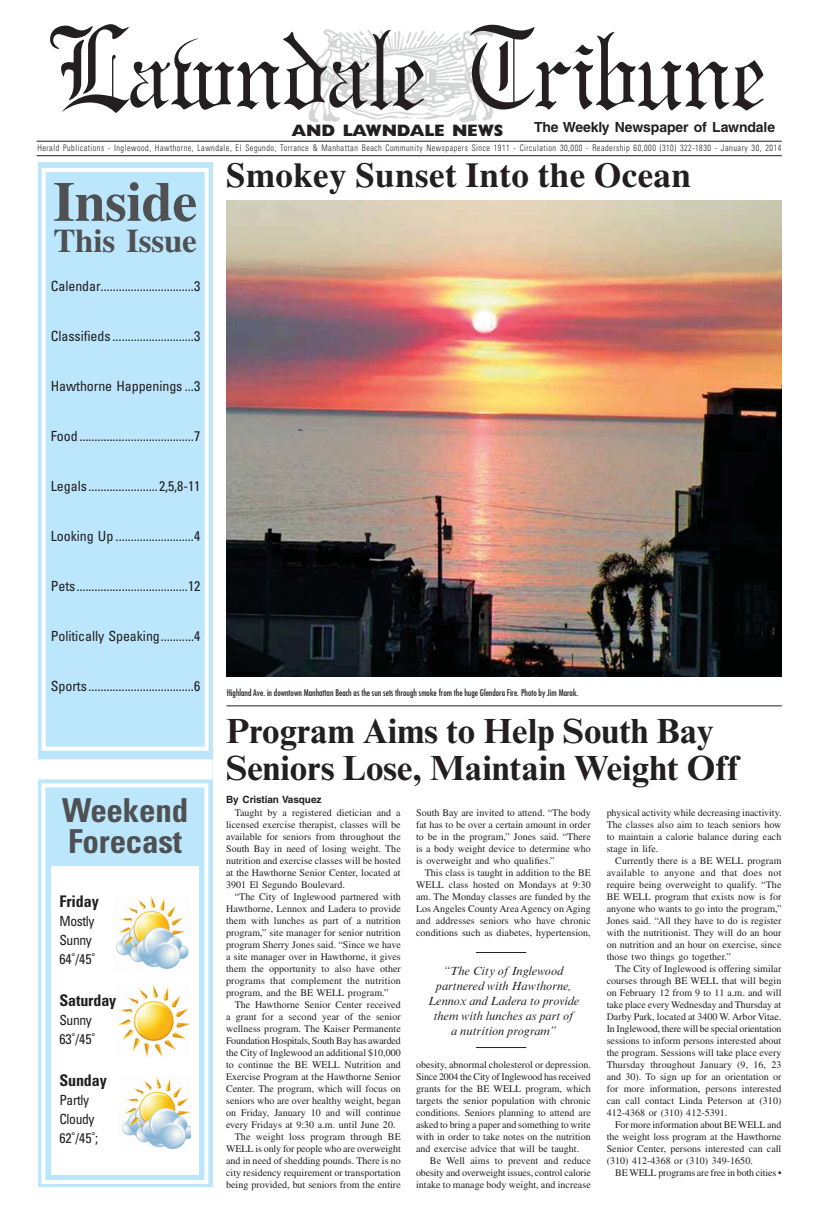
<style>
.page{position:relative;width:819px;height:1224px;background:#fff}
.page>*{position:absolute;margin:0;border:0;box-sizing:border-box;transform-origin:0 0}
.t1{font:109.1px "Gregorian";letter-spacing:-.01em;color:#231f20}
.t2{font:700 56px "Times LT Std";letter-spacing:-.01em;color:#4f5052}
.t3{font:700 35px/37px "Times New Roman MT Std";color:#231f20}
.t4{font:700 35px "Times LT Std";letter-spacing:.01em;color:#231f20}
.t5{font:700 condensed 33px/31px "Univers LT Std";letter-spacing:-.005em;color:#4f5052}
.t6{font:700 33px "Times LT Std";letter-spacing:-.01em;color:#4f5052}
.t7{font:800 16.6px "Gill Sans";letter-spacing:-.01em;color:#231f20}
.t8{font:700 condensed 16px "Univers LT Std";letter-spacing:-.005em;color:#231f20}
.t9{font:condensed 14px "Univers LT Std";letter-spacing:-.005em;color:#231f20}
.t10{font:condensed 14px/19px "Univers LT Std";letter-spacing:-.025em;color:#231f20}
.t11{font:700 14px "Helvetica LT Std";letter-spacing:-.01em;color:#231f20}
.t12{font:italic 12px/15px "Times New Roman MT Std";color:#231f20;text-align:center}
.t13{font:10px/12px "Times LT Std";letter-spacing:.005em;color:#231f20;text-align:justify}
.t14{font:10px "Times LT Std";letter-spacing:-.015em;color:#231f20}
.t15{font:700 10px "Helvetica LT Std";letter-spacing:-.01em;color:#231f20}
.t16{font:300 condensed 9px "Univers LT Std";letter-spacing:.065em;color:#231f20;scale:.9 1}
.t17{font:condensed 9px "Futura Std";color:#231f20}
</style>
<div class="page">
<img style="left:308px;top:29px;width:186px;height:93px">
<hr style="left:37px;top:141px;width:745px;height:1px;background:#231f20">
<hr style="left:37px;top:155px;width:745px;height:1px;background:#231f20">
<img style="left:226px;top:200px;width:555px;height:477px">
<hr style="left:226px;top:705px;width:556px;height:1px;background:#231f20">
<hr style="left:476px;top:952px;width:50px;height:1px;background:#231f20">
<hr style="left:476px;top:1047px;width:50px;height:1px;background:#231f20">
<div style="left:38px;top:162px;width:174px;height:1025px;background:#bbe6fb"></div>
<div style="left:41px;top:783px;width:167px;height:401px;border:4px solid #fff"></div>
<div style="left:42px;top:168px;width:167px;height:583px;border:4px solid #fff"></div>
<div style="left:37px;top:759px;width:176px;height:20px;background:#fff"></div>
<div style="left:51px;top:866px;width:148px;height:309px;background:#fff"></div>
<img style="left:122px;top:1076px;width:68px;height:73px">
<img style="left:116px;top:895px;width:73px;height:74px">
<img style="left:118px;top:985px;width:72px;height:72px">
<h1 class="t1" style="left:50px;top:5px;width:719px">Lawndale Tribune</h1>
<h3 class="t7" style="left:291px;top:124px;width:213px">AND LAWNDALE NEWS</h3>
<p class="t16" style="left:37px;top:144px;width:828px">Herald Publications - Inglewood, Hawthorne, Lawndale, El Segundo, Torrance &amp; Manhattan Beach Community Newspapers Since 1911 - Circulation 30,000 - Readership 60,000 (310) 322-1830 - January 30, 2014</p>
<h3 class="t11" style="left:534px;top:122px;width:243px">The Weekly Newspaper of Lawndale</h3>
<h2 class="t2" style="left:53px;top:180px;width:146px">Inside</h2>
<h3 class="t6" style="left:54px;top:228px;width:145px">This Issue</h3>
<h3 class="t9" style="left:51px;top:280px;width:151px">Calendar...............................3</h3>
<h3 class="t9" style="left:51px;top:330px;width:151px">Classifieds ...........................3</h3>
<h3 class="t9" style="left:51px;top:380px;width:151px">Hawthorne Happenings ...3</h3>
<h3 class="t9" style="left:51px;top:430px;width:151px">Food ......................................7</h3>
<h3 class="t9" style="left:51px;top:480px;width:151px">Legals .......................2,5,8-11</h3>
<h3 class="t9" style="left:51px;top:530px;width:151px">Looking Up ..........................4</h3>
<h3 class="t9" style="left:51px;top:580px;width:151px">Pets .....................................12</h3>
<h3 class="t9" style="left:51px;top:630px;width:151px">Politically Speaking ...........4</h3>
<h3 class="t9" style="left:51px;top:680px;width:151px">Sports ...................................6</h3>
<h3 class="t5" style="left:62px;top:795px;width:128px">Weekend<br>Forecast</h3>
<h3 class="t8" style="left:59px;top:892px;width:41px">Friday</h3>
<h3 class="t10" style="left:59px;top:913px;width:37px">Mostly<br>Sunny<br>64˚/45˚</h3>
<h3 class="t8" style="left:59px;top:991px;width:58px">Saturday</h3>
<h3 class="t10" style="left:59px;top:1012px;width:37px">Sunny<br>63˚/45˚</h3>
<h3 class="t8" style="left:59px;top:1071px;width:49px">Sunday</h3>
<h3 class="t10" style="left:59px;top:1092px;width:40px">Partly<br>Cloudy<br>62˚/45˚;</h3>
<h3 class="t4" style="left:226px;top:162px;width:466px">Smokey Sunset Into the Ocean</h3>
<p class="t17" style="left:227px;top:689px;width:353px">Highland Ave. in downtown Manhattan Beach as the sun sets through smoke from the huge Glendora Fire. Photo by Jim Marak.</p>
<h3 class="t3" style="left:226px;top:716px;width:514px">Program Aims to Help South Bay<br>Seniors Lose, Maintain Weight Off</h3>
<p class="t15" style="left:226px;top:796px;width:97px">By Cristian Vasquez</p>
<p class="t13" style="left:226px;top:807px;width:176px;text-indent:9px">Taught by a registered dietician and a licensed exercise therapist, classes will be available for seniors from throughout the South Bay in need of losing weight. The nutrition and exercise classes will be hosted at the Hawthorne Senior Center, located at 3901 El Segundo Boulevard.</p>
<p class="t13" style="left:226px;top:891px;width:176px;text-indent:9px">“The City of Inglewood partnered with Hawthorne, Lennox and Ladera to provide them with lunches as part of a nutrition program,” site manager for senior nutrition program Sherry Jones said. “Since we have a site manager over in Hawthorne, it gives them the opportunity to also have other programs that complement the nutrition program, and the BE WELL program.”</p>
<p class="t13" style="left:235px;top:999px;width:168px">The Hawthorne Senior Center received</p>
<p class="t13" style="left:226px;top:1011px;width:176px">a grant for a second year of the senior</p>
<p class="t13" style="left:226px;top:1023px;width:176px">wellness program. The Kaiser Permanente</p>
<p class="t14" style="left:226px;top:1036px;width:176px">Foundation Hospitals, South Bay has awarded</p>
<p class="t13" style="left:226px;top:1047px;width:176px">the City of Inglewood an additional $10,000</p>
<p class="t13" style="left:226px;top:1059px;width:176px">to continue the BE WELL Nutrition and</p>
<p class="t13" style="left:226px;top:1071px;width:176px">Exercise Program at the Hawthorne Senior</p>
<p class="t13" style="left:226px;top:1083px;width:176px">Center. The program, which will focus on</p>
<p class="t13" style="left:226px;top:1095px;width:176px">seniors who are over healthy weight, began</p>
<p class="t13" style="left:226px;top:1107px;width:176px">on Friday, January 10 and will continue</p>
<p class="t13" style="left:226px;top:1119px;width:171px">every Fridays at 9:30 a.m. until June 20.</p>
<p class="t13" style="left:235px;top:1131px;width:168px">The weight loss program through BE</p>
<p class="t13" style="left:226px;top:1143px;width:176px">WELL is only for people who are overweight</p>
<p class="t13" style="left:226px;top:1155px;width:176px">and in need of shedding pounds. There is no</p>
<p class="t13" style="left:226px;top:1167px;width:176px">city residency requirement or transportation</p>
<p class="t13" style="left:226px;top:1179px;width:176px">being provided, but seniors from the entire</p>
<p class="t13" style="left:416px;top:807px;width:176px">South Bay are invited to attend. “The body fat has to be over a certain amount in order to be in the program,” Jones said. “There is a body weight device to determine who is overweight and who qualifies.”</p>
<p class="t13" style="left:416px;top:867px;width:176px;text-indent:9px">This class is taught in addition to the BE WELL class hosted on Mondays at 9:30 am. The Monday classes are funded by the Los Angeles County Area Agency on Aging and addresses seniors who have chronic conditions such as diabetes, hypertension,</p>
<p class="t13" style="left:607px;top:807px;width:176px">physical activity while decreasing inactivity.<br>The classes also aim to teach seniors how to maintain a calorie balance during each stage in life.</p>
<p class="t13" style="left:607px;top:855px;width:176px;text-indent:9px">Currently there is a BE WELL program available to anyone and that does not require being overweight to qualify. “The BE WELL program that exists now is for anyone who wants to go into the program,” Jones said. “All they have to do is register with the nutritionist. They will do an hour on nutrition and an hour on exercise, since those two things go together.”</p>
<p class="t13" style="left:607px;top:963px;width:176px;text-indent:9px">The City of Inglewood is offering similar courses through BE WELL that will begin on February 12 from 9 to 11 a.m. and will take place every Wednesday and Thursday at Darby Park, located at 3400 W. Arbor Vitae.<br>In Inglewood, there will be special orientation sessions to inform persons interested about the program. Sessions will take place every Thursday throughout January (9, 16, 23 and 30). To sign up for an orientation or for more information, persons interested can call contact Linda Peterson at (310)<br>412-4368 or (310) 412-5391.</p>
<p class="t13" style="left:607px;top:1119px;width:176px;text-indent:9px">For more information about BE WELL and the weight loss program at the Hawthorne Senior Center, persons interested can call (310) 412-4368 or (310) 349-1650.</p>
<p class="t14" style="left:615px;top:1169px;width:168px">BE WELL programs are free in both cities •</p>
<p class="t12" style="left:428px;top:964px;width:153px">“The City of Inglewood partnered with Hawthorne,<br>Lennox and Ladera to provide them with lunches as part of<br>a nutrition program”</p>
<p class="t13" style="left:416px;top:1059px;width:176px">obesity, abnormal cholesterol or depression.<br>Since 2004 the City of Inglewood has received grants for the BE WELL program, which targets the senior population with chronic conditions. Seniors planning to attend are asked to bring a paper and something to write with in order to take notes on the nutrition and exercise advice that will be taught.</p>
<p class="t13" style="left:416px;top:1155px;width:176px;text-indent:14px">Be Well aims to prevent and reduce obesity and overweight issues, control calorie intake to manage body weight, and increase</p>
</div>
